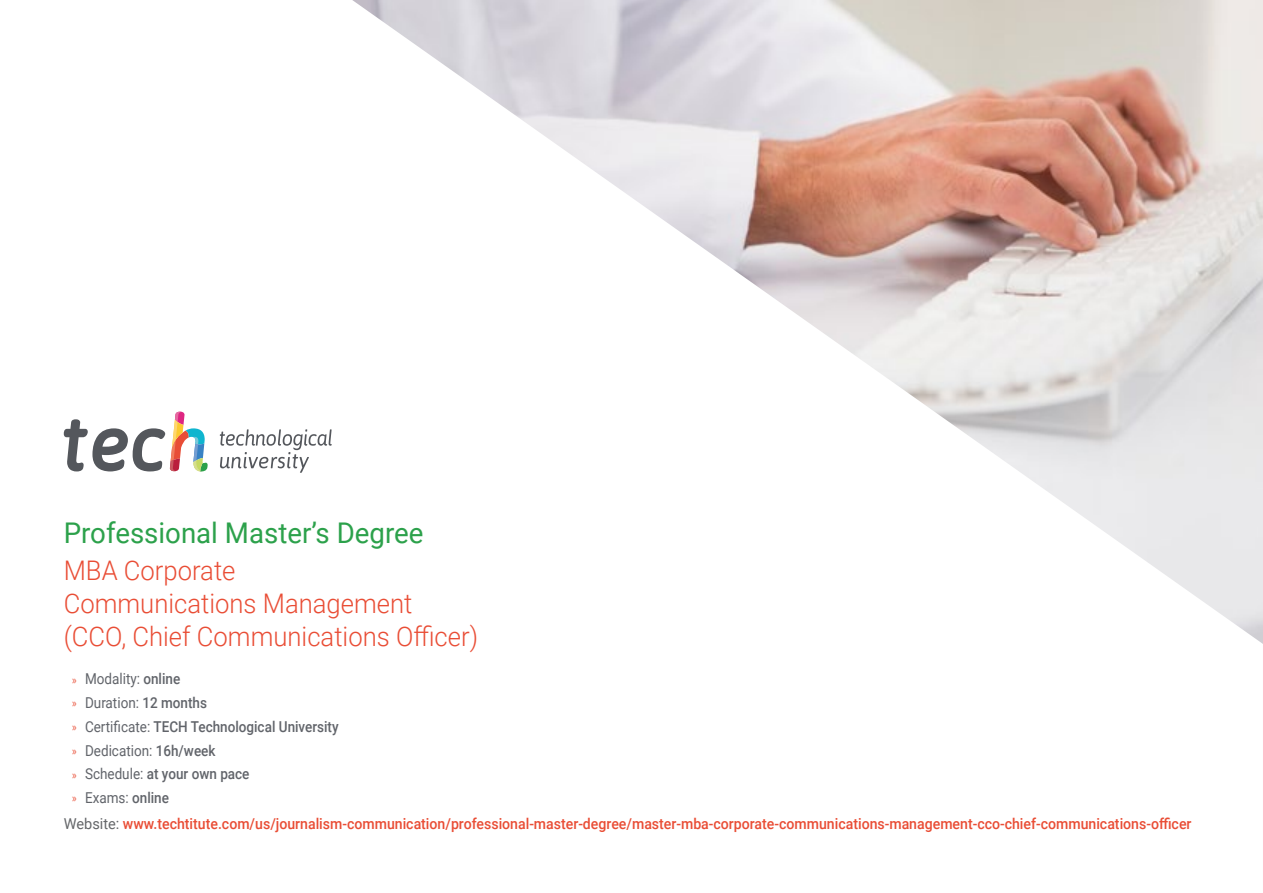
<style>
.page{position:relative;width:1263px;height:893px;background:#fff}
.page>*{position:absolute;margin:0;border:0;box-sizing:border-box;transform-origin:0 0}
.t1{font:28.5px "Roboto";color:#2ca14b}
.t2{font:300 27px/33px "Roboto";color:#e94d35;scale:.95 1}
.t3{font:500 15px "Roboto";color:#e94d35;scale:.94 1}
.t4{font:500 15px/23.7px "Roboto";color:#61646a;scale:.9 1}
.s1{font-family:"Myriad Pro";font-weight:400;font-size:12px;color:#e94d35}
.s2{font-weight:400}
.s3{font-weight:400;color:#646669}
</style>
<div class="page">
<img style="left:352px;top:0;width:911px;height:644px">
<svg style="left:64px;top:412px;width:144px;height:60px"></svg>
<svg style="left:220px;top:429px;width:112px;height:44px"></svg>
<h1 class="t1" style="left:64px;top:513px;width:361px">Professional Master’s Degree</h1>
<h2 class="t2" style="left:64px;top:553px;width:438px">MBA Corporate<br>Communications Management (CCO, Chief Communications Officer)</h2>
<p class="t4" style="left:72px;top:667px;width:297px"><span class="s1">»</span> <span class="s2">Modality:</span> online<br><span class="s1">»</span> <span class="s2">Duration:</span> 12 months<br><span class="s1">»</span> <span class="s2">Certificate:</span> TECH Technological University <span class="s1">»</span> <span class="s2">Dedication:</span> 16h/week<br><span class="s1">»</span> <span class="s2">Schedule:</span> at your own pace<br><span class="s1">»</span> <span class="s2">Exams:</span> online</p>
<p class="t3" style="left:64px;top:813px;width:1201px"><span class="s3">Website:</span> www.techtitute.com/us/journalism-communication/professional-master-degree/master-mba-corporate-communications-management-cco-chief-communications-officer</p>
</div>
